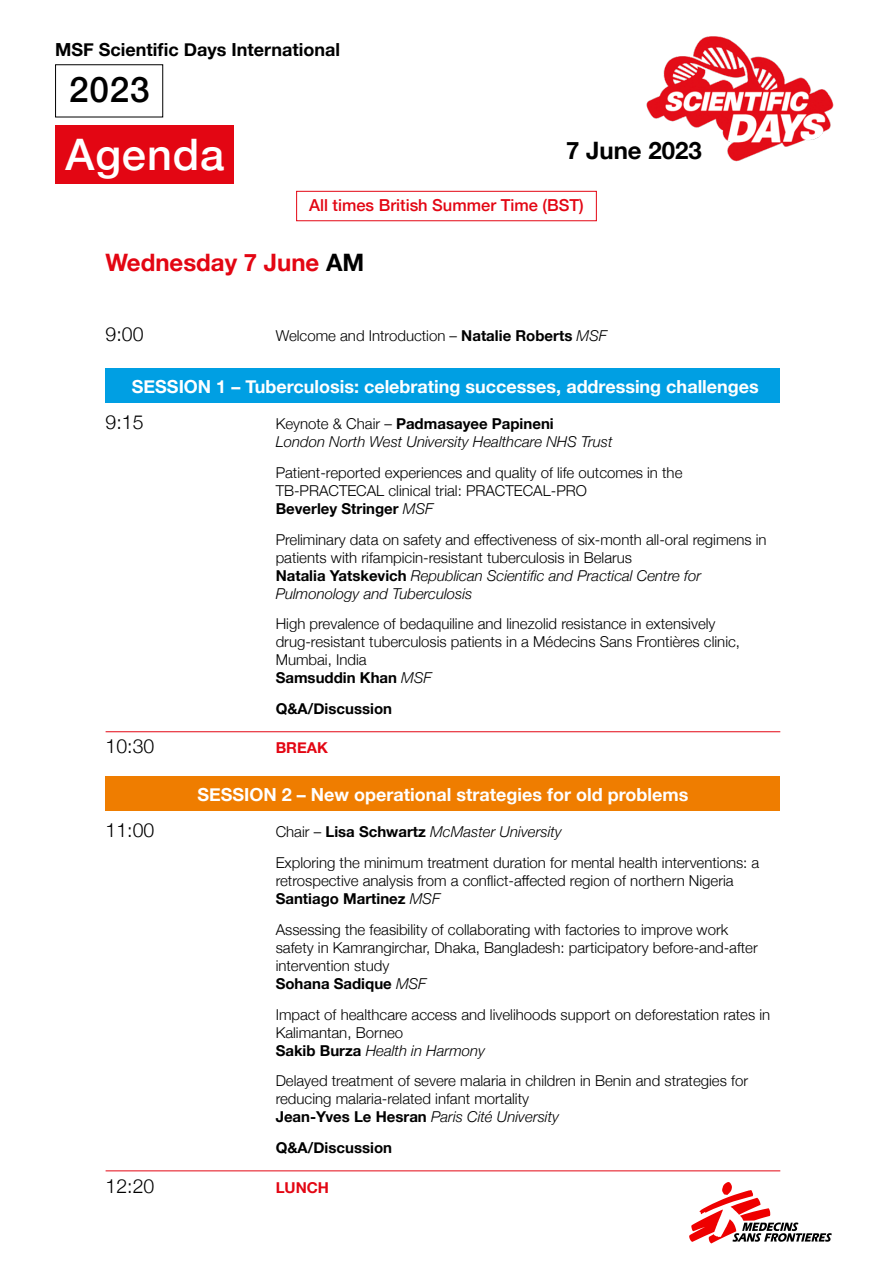
<style>
.page{position:relative;width:893px;height:1263px;background:#fff}
.page>*{position:absolute;margin:0;border:0;box-sizing:border-box;transform-origin:0 0}
.t1{font:500 43.35px "Helvetica Neue";letter-spacing:.02em;color:#fff}
.t2{font:500 35.1px "Helvetica Neue";color:#000}
.t3{font:700 24px "Helvetica Neue";color:#e30613}
.t4{font:700 24px "Helvetica Neue";color:#000}
.t5{font:300 19.5px "Helvetica Neue";color:#000}
.t6{font:700 18px "Helvetica Neue";color:#fff}
.t7{font:700 18px "Helvetica Neue";color:#000}
.t8{font:500 16.5px "Helvetica Neue";color:#e30613}
.t9{font:300 15px/18px "Helvetica Neue";color:#000}
.t10{font:italic 300 15px/18px "Helvetica Neue";color:#000}
.t11{font:700 15px "Helvetica Neue";color:#000}
.t12{font:700 15px "Helvetica Neue";color:#e30613}
.s1{color:#000}
.s2{font-weight:700}
.s3{font-style:italic}
.s4{font-style:normal}
.s5{font-weight:700;font-style:normal}
</style>
<div class="page">
<img style="left:646px;top:36px;width:187px;height:126px">
<svg style="left:689px;top:1182px;width:143px;height:61px"></svg>
<div style="left:55px;top:126px;width:179px;height:58px;background:#e30613"></div>
<div style="left:296px;top:191px;width:301px;height:30px;border:1px solid #e30613"></div>
<div style="left:106px;top:368px;width:674px;height:34px;background:#009fe3"></div>
<hr style="left:106px;top:731px;width:674px;height:1px;background:#e30613">
<div style="left:106px;top:776px;width:674px;height:34px;background:#ef7d00"></div>
<hr style="left:106px;top:1170px;width:674px;height:1px;background:#e30613">
<p class="t7" style="left:55px;top:36px;width:286px">MSF Scientific Days International</p>
<h2 class="t2" style="left:69px;top:62px;width:82px">2023</h2>
<h1 class="t1" style="left:66px;top:120px;width:160px">Agenda</h1>
<h3 class="t4" style="left:566px;top:132px;width:137px">7 June 2023</h3>
<p class="t8" style="left:309px;top:192px;width:276px">All times British Summer Time (BST)</p>
<h3 class="t3" style="left:106px;top:243px;width:260px">Wednesday 7 June <span class="s1">AM</span></h3>
<h3 class="t5" style="left:106px;top:318px;width:39px">9:00</h3>
<p class="t9" style="left:276px;top:325px;width:333px">Welcome and Introduction – <span class="s2">Natalie Roberts</span> <span class="s3">MSF</span></p>
<p class="t6" style="left:132px;top:372px;width:628px">SESSION 1 – Tuberculosis: celebrating successes, addressing challenges</p>
<h3 class="t5" style="left:106px;top:406px;width:39px">9:15</h3>
<p class="t10" style="left:276px;top:414px;width:338px"><span class="s4">Keynote &amp; Chair –</span> <span class="s5">Padmasayee Papineni<br></span>London North West University Healthcare NHS Trust</p>
<p class="t9" style="left:276px;top:462px;width:408px">Patient-reported experiences and quality of life outcomes in the<br>TB-PRACTECAL clinical trial: PRACTECAL-PRO<br><span class="s2">Beverley Stringer</span> <span class="s3">MSF</span></p>
<p class="t9" style="left:276px;top:529px;width:492px">Preliminary data on safety and effectiveness of six-month all-oral regimens in patients with rifampicin-resistant tuberculosis in Belarus<br><span class="s2">Natalia Yatskevich</span> <span class="s3">Republican Scientific and Practical Centre for Pulmonology and Tuberculosis</span></p>
<p class="t9" style="left:276px;top:614px;width:466px">High prevalence of bedaquiline and linezolid resistance in extensively drug-resistant tuberculosis patients in a Médecins Sans Frontières clinic, Mumbai, India<br><span class="s2">Samsuddin Khan</span> <span class="s3">MSF</span></p>
<p class="t11" style="left:276px;top:697px;width:118px">Q&amp;A/Discussion</p>
<h3 class="t5" style="left:106px;top:731px;width:50px">10:30</h3>
<p class="t12" style="left:276px;top:736px;width:54px">BREAK</p>
<p class="t6" style="left:197px;top:781px;width:492px">SESSION 2 – New operational strategies for old problems</p>
<h3 class="t5" style="left:106px;top:815px;width:50px">11:00</h3>
<p class="t9" style="left:276px;top:816px;width:485px;line-height:30.8px">Chair – <span class="s2">Lisa Schwartz</span> <span class="s3">McMaster University<br></span>Exploring the minimum treatment duration for mental health interventions: a</p>
<p class="t9" style="left:276px;top:871px;width:459px">retrospective analysis from a conflict-affected region of northern Nigeria<br><span class="s2">Santiago Martinez</span> <span class="s3">MSF</span></p>
<p class="t9" style="left:276px;top:919px;width:484px">Assessing the feasibility of collaborating with factories to improve work safety in Kamrangirchar, Dhaka, Bangladesh: participatory before-and-after intervention study<br><span class="s2">Sohana Sadique</span> <span class="s3">MSF</span></p>
<p class="t9" style="left:276px;top:1004px;width:496px">Impact of healthcare access and livelihoods support on deforestation rates in<br>Kalimantan, Borneo<br><span class="s2">Sakib Burza</span> <span class="s3">Health in Harmony</span></p>
<p class="t9" style="left:276px;top:1071px;width:474px">Delayed treatment of severe malaria in children in Benin and strategies for reducing malaria-related infant mortality<br><span class="s2">Jean-Yves Le Hesran</span> <span class="s3">Paris Cité University</span></p>
<p class="t11" style="left:276px;top:1136px;width:118px">Q&amp;A/Discussion</p>
<h3 class="t5" style="left:106px;top:1170px;width:50px">12:20</h3>
<p class="t12" style="left:276px;top:1175px;width:55px">LUNCH</p>
</div>
